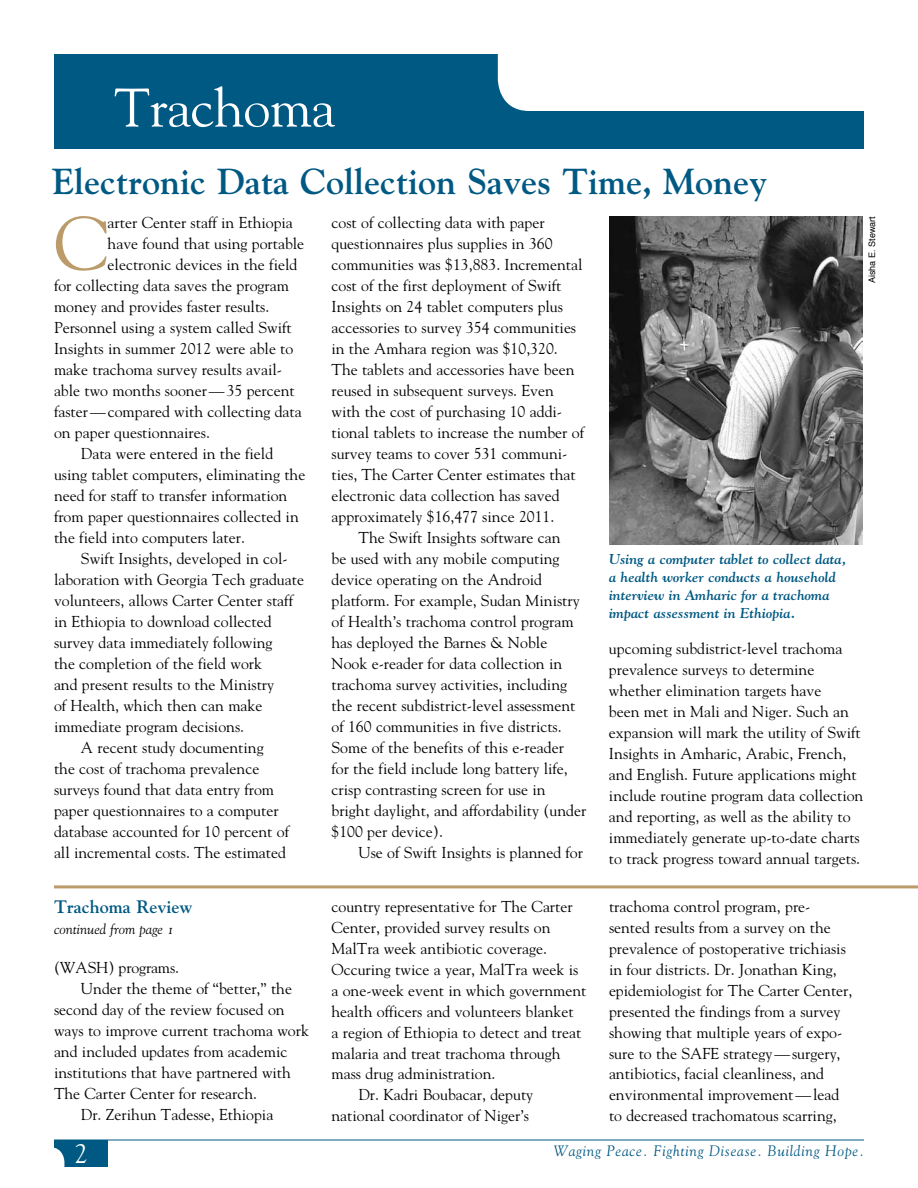
<style>
.page{position:relative;width:918px;height:1188px;background:#fff}
.page>*{position:absolute;margin:0;border:0;box-sizing:border-box;transform-origin:0 0}
.t1{font:75.45px "Goudy";color:#bc9b6a}
.t2{font:54px "Goudy";letter-spacing:-.01em;color:#fff}
.t3{font:36px "Goudy Bold Os F";color:#005983}
.t4{font:27px "Goudy";color:#fff}
.t5{font:18px "Goudy Bold Os F";color:#005983}
.t6{font:15.75px/21px "Goudy";color:#000}
.t7{font:15px "Goudy Italic Os F";letter-spacing:.05em;color:#005983}
.t8{font:14.25px/18px "Goudy Bold Italic Os F";color:#005983}
.t9{font:14.25px "Goudy Italic Os F";color:#000}
.t10{font:9px "Helvetica";color:#000}
</style>
<div class="page">
<div style="left:54px;top:54px;width:810px;height:94px;background:#005983"></div>
<div style="left:498px;top:54px;width:366px;height:57px;background:#fff"></div>
<div style="left:54px;top:1140px;width:54px;height:27px;background:#005983"></div>
<div style="left:11px;top:1147px;width:53px;height:34px;background:#fff;border-radius:15px"></div>
<hr style="left:54px;top:1140px;width:810px;height:1px;background:#005983">
<img style="left:609px;top:216px;width:253px;height:328px">
<hr style="left:54px;top:885px;width:864px;height:3px;background:#bc9b6a">
<h2 class="t2" style="left:114px;top:74px;width:223px">Trachoma</h2>
<h3 class="t3" style="left:52px;top:160px;width:716px">Electronic Data Collection Saves Time, Money</h3>
<p class="t6" style="left:332px;top:212px;width:215px">cost of collecting data with paper</p>
<p class="t6" style="left:332px;top:233px;width:223px">questionnaires plus supplies in 360</p>
<p class="t6" style="left:332px;top:254px;width:252px">communities was $13,883. Incremental</p>
<p class="t6" style="left:332px;top:275px;width:231px">cost of the first deployment of Swift</p>
<p class="t6" style="left:332px;top:296px;width:233px">Insights on 24 tablet computers plus</p>
<p class="t6" style="left:332px;top:317px;width:246px">accessories to survey 354 communities</p>
<p class="t6" style="left:332px;top:338px;width:228px">in the Amhara region was $10,320.</p>
<p class="t6" style="left:332px;top:359px;width:244px">The tablets and accessories have been</p>
<p class="t6" style="left:332px;top:380px;width:224px">reused in subsequent surveys. Even</p>
<p class="t6" style="left:332px;top:401px;width:232px">with the cost of purchasing 10 addi-</p>
<p class="t6" style="left:332px;top:422px;width:254px">tional tablets to increase the number of</p>
<p class="t6" style="left:332px;top:443px;width:237px">survey teams to cover 531 communi-</p>
<p class="t6" style="left:332px;top:464px;width:246px">ties, The Carter Center estimates that</p>
<p class="t6" style="left:332px;top:485px;width:230px">electronic data collection has saved</p>
<p class="t6" style="left:332px;top:506px;width:224px">approximately $16,477 since 2011.</p>
<p class="t6" style="left:358px;top:527px;width:203px">The Swift Insights software can</p>
<p class="t6" style="left:332px;top:548px;width:230px">be used with any mobile computing</p>
<p class="t6" style="left:332px;top:569px;width:212px">device operating on the Android</p>
<p class="t6" style="left:332px;top:590px;width:250px">platform. For example, Sudan Ministry</p>
<p class="t6" style="left:332px;top:611px;width:244px">of Health’s trachoma control program</p>
<p class="t6" style="left:332px;top:632px;width:217px">has deployed the Barnes &amp; Noble</p>
<p class="t6" style="left:332px;top:653px;width:232px">Nook e-reader for data collection in</p>
<p class="t6" style="left:332px;top:674px;width:237px">trachoma survey activities, including</p>
<p class="t6" style="left:332px;top:695px;width:245px">the recent subdistrict-level assessment</p>
<p class="t6" style="left:332px;top:716px;width:232px">of 160 communities in five districts.</p>
<p class="t6" style="left:332px;top:737px;width:234px">Some of the benefits of this e-reader</p>
<p class="t6" style="left:332px;top:758px;width:238px">for the field include long battery life,</p>
<p class="t6" style="left:332px;top:779px;width:216px">crisp contrasting screen for use in</p>
<p class="t6" style="left:332px;top:800px;width:256px">bright daylight, and affordability (under</p>
<p class="t6" style="left:332px;top:821px;width:113px">$100 per device).</p>
<p class="t6" style="left:358px;top:842px;width:226px">Use of Swift Insights is planned for</p>
<h1 class="t1" style="left:54px;top:197px;width:56px">C</h1>
<p class="t10" style="left:865px;top:283px;width:69px;rotate:-90deg">Aisha E. Stewart</p>
<p class="t6" style="left:108px;top:211px;width:187px">arter Center staff in Ethiopia</p>
<p class="t6" style="left:108px;top:232px;width:198px">have found that using portable</p>
<p class="t6" style="left:108px;top:253px;width:191px">electronic devices in the field</p>
<p class="t6" style="left:54px;top:274px;width:237px">for collecting data saves the program</p>
<p class="t6" style="left:54px;top:295px;width:217px">money and provides faster results.</p>
<p class="t6" style="left:54px;top:316px;width:239px">Personnel using a system called Swift</p>
<p class="t6" style="left:54px;top:337px;width:241px">Insights in summer 2012 were able to</p>
<p class="t6" style="left:54px;top:358px;width:230px">make trachoma survey results avail-</p>
<p class="t6" style="left:54px;top:379px;width:242px">able two months sooner—35 percent</p>
<p class="t6" style="left:54px;top:400px;width:249px">faster—compared with collecting data</p>
<p class="t6" style="left:54px;top:421px;width:158px">on paper questionnaires.</p>
<p class="t6" style="left:81px;top:442px;width:194px">Data were entered in the field</p>
<p class="t6" style="left:54px;top:463px;width:253px">using tablet computers, eliminating the</p>
<p class="t6" style="left:54px;top:484px;width:235px">need for staff to transfer information</p>
<p class="t6" style="left:54px;top:505px;width:246px">from paper questionnaires collected in</p>
<p class="t6" style="left:54px;top:526px;width:192px">the field into computers later.</p>
<p class="t6" style="left:81px;top:547px;width:208px">Swift Insights, developed in col-</p>
<p class="t6" style="left:54px;top:568px;width:252px">laboration with Georgia Tech graduate</p>
<p class="t6" style="left:54px;top:589px;width:241px">volunteers, allows Carter Center staff</p>
<p class="t6" style="left:54px;top:610px;width:219px">in Ethiopia to download collected</p>
<p class="t6" style="left:54px;top:631px;width:220px">survey data immediately following</p>
<p class="t6" style="left:54px;top:652px;width:210px">the completion of the field work</p>
<p class="t6" style="left:54px;top:673px;width:222px">and present results to the Ministry</p>
<p class="t6" style="left:54px;top:694px;width:210px">of Health, which then can make</p>
<p class="t6" style="left:54px;top:715px;width:192px">immediate program decisions.</p>
<p class="t6" style="left:81px;top:736px;width:184px">A recent study documenting</p>
<p class="t6" style="left:54px;top:757px;width:207px">the cost of trachoma prevalence</p>
<p class="t6" style="left:54px;top:778px;width:222px">surveys found that data entry from</p>
<p class="t6" style="left:54px;top:799px;width:226px">paper questionnaires to a computer</p>
<p class="t6" style="left:54px;top:820px;width:237px">database accounted for 10 percent of</p>
<p class="t6" style="left:54px;top:841px;width:234px">all incremental costs. The estimated</p>
<p class="t8" style="left:609px;top:550px;width:239px">Using a computer tablet to collect data, a health worker conducts a household interview in Amharic for a trachoma impact assessment in Ethiopia.</p>
<p class="t6" style="left:609px;top:638px;width:256px">upcoming subdistrict-level trachoma prevalence surveys to determine whether elimination targets have<br>been met in Mali and Niger. Such an expansion will mark the utility of Swift Insights in Amharic, Arabic, French, and English. Future applications might include routine program data collection and reporting, as well as the ability to immediately generate up-to-date charts to track progress toward annual targets.</p>
<p class="t5" style="left:54px;top:896px;width:140px">Trachoma Review</p>
<p class="t9" style="left:54px;top:920px;width:122px">continued from page 1</p>
<p class="t6" style="left:54px;top:957px;width:127px">(WASH) programs.</p>
<p class="t6" style="left:81px;top:978px;width:213px">Under the theme of “better,” the</p>
<p class="t6" style="left:54px;top:999px;width:232px">second day of the review focused on</p>
<p class="t6" style="left:54px;top:1020px;width:256px">ways to improve current trachoma work</p>
<p class="t6" style="left:54px;top:1041px;width:235px">and included updates from academic</p>
<p class="t6" style="left:54px;top:1062px;width:238px">institutions that have partnered with</p>
<p class="t6" style="left:54px;top:1083px;width:205px">The Carter Center for research.</p>
<p class="t6" style="left:81px;top:1104px;width:194px">Dr. Zerihun Tadesse, Ethiopia</p>
<p class="t6" style="left:332px;top:895px;width:243px">country representative for The Carter</p>
<p class="t6" style="left:332px;top:916px;width:220px">Center, provided survey results on</p>
<p class="t6" style="left:332px;top:937px;width:217px">MalTra week antibiotic coverage.</p>
<p class="t6" style="left:332px;top:958px;width:248px">Occuring twice a year, MalTra week is</p>
<p class="t6" style="left:332px;top:979px;width:257px">a one-week event in which government</p>
<p class="t6" style="left:332px;top:1000px;width:244px">health officers and volunteers blanket</p>
<p class="t6" style="left:332px;top:1021px;width:251px">a region of Ethiopia to detect and treat</p>
<p class="t6" style="left:332px;top:1042px;width:231px">malaria and treat trachoma through</p>
<p class="t6" style="left:332px;top:1063px;width:165px">mass drug administration.</p>
<p class="t6" style="left:358px;top:1084px;width:176px">Dr. Kadri Boubacar, deputy</p>
<p class="t6" style="left:332px;top:1105px;width:199px">national coordinator of Niger’s</p>
<p class="t6" style="left:609px;top:895px;width:245px">trachoma control program, pre&shy;sented results from a survey on the prevalence of postoperative trichiasis in four districts. Dr. Jonathan King, epidemiologist for The Carter Center, presented the findings from a survey showing that multiple years of expo&shy;sure to the SAFE strategy—surgery, antibiotics, facial cleanliness, and environmental improvement—lead to decreased trachomatous scarring,</p>
<h3 class="t4" style="left:74px;top:1136px;width:15px">2</h3>
<p class="t7" style="left:554px;top:1141px;width:312px">Waging Peace. Fighting Disease. Building Hope.</p>
</div>
